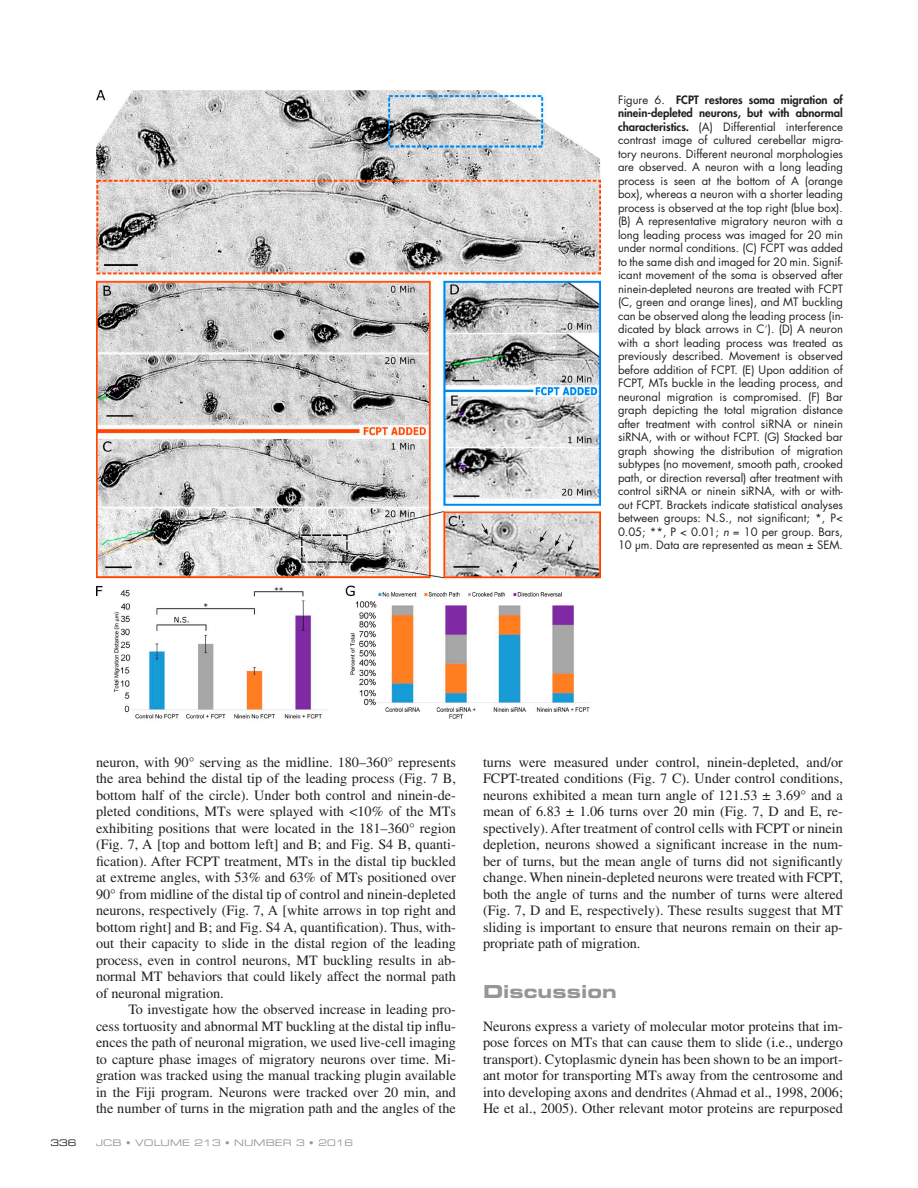
<style>
.page{position:relative;width:918px;height:1188px;background:#fff}
.page>*{position:absolute;margin:0;border:0;box-sizing:border-box;transform-origin:0 0}
.t1{font:18px "Eurostile LT Std Bold Ex 2";letter-spacing:.005em;color:#949698}
.t2{font:14.25px/16.5px "Times LT Std";color:#231f20;text-align:justify}
.t3{font:11.25px/13.5px "Futura Std";color:#231f20;text-align:justify}
.t4{font:9px "Eurostile LT Std Ex 2";letter-spacing:.01em;color:#949698}
.t5{font:9px "Eurostile LT Std Ex 2";color:#231f20}
.s1{font-weight:800}
.s2{font-family:"STIX General"}
.s3{font-style:italic}
</style>
<div class="page">
<img style="left:96px;top:90px;width:504px;height:629px">
<p class="t3" style="left:618px;top:93px;width:227px">Figure 6. <span class="s1">FCPT restores soma migration of ninein-depleted neurons, but with abnormal characteristics.</span> (A) Differential interference contrast image of cultured cerebellar migra&shy;tory neurons. Different neuronal morphologies are observed. A neuron with a long leading process is seen at the bottom of A (orange box), whereas a neuron with a shorter leading process is observed at the top right (blue box). (B) A representative migratory neuron with a long leading process was imaged for 20 min under normal conditions. (C) FCPT was added to the same dish and imaged for 20 min. Signif&shy;icant movement of the soma is observed after ninein-depleted neurons are treated with FCPT (C, green and orange lines), and MT buckling can be observed along the leading process (in&shy;dicated by black arrows in C<span class="s2">′</span>). (D) A neuron with a short leading process was treated as previously described. Movement is observed before addition of FCPT. (E) Upon addition of FCPT, MTs buckle in the leading process, and neuronal migration is compromised. (F) Bar graph depicting the total migration distance after treatment with control siRNA or ninein siRNA, with or without FCPT. (G) Stacked bar graph showing the distribution of migration subtypes (no movement, smooth path, crooked path, or direction reversal) after treatment with control siRNA or ninein siRNA, with or with&shy;out FCPT. Brackets indicate statistical analyses between groups: N.S., not significant; *, P&lt; 0.05; **, P &lt; 0.01; <span class="s3">n</span> = 10 per group. Bars, 10 µm. Data are represented as mean ± SEM.</p>
<p class="t2" style="left:96px;top:753px;width:362px">neuron, with 90° serving as the midline. 180–360° represents the area behind the distal tip of the leading process (Fig. 7 B, bottom half of the circle). Under both control and ninein-de&shy;pleted conditions, MTs were splayed with &lt;10% of the MTs exhibiting positions that were located in the 181–360° region (Fig. 7, A [top and bottom left] and B; and Fig. S4 B, quanti&shy;fication). After FCPT treatment, MTs in the distal tip buckled at extreme angles, with 53% and 63% of MTs positioned over 90° from midline of the distal tip of control and ninein-depleted neurons, respectively (Fig. 7, A [white arrows in top right and bottom right] and B; and Fig. S4 A, quantification). Thus, with&shy;out their capacity to slide in the distal region of the leading process, even in control neurons, MT buckling results in ab&shy;normal MT behaviors that could likely affect the normal path of neuronal migration.</p>
<p class="t2" style="left:96px;top:1001px;width:362px;text-indent:32px">To investigate how the observed increase in leading pro&shy;cess tortuosity and abnormal MT buckling at the distal tip influ&shy;ences the path of neuronal migration, we used live-cell imaging to capture phase images of migratory neurons over time. Mi&shy;gration was tracked using the manual tracking plugin available in the Fiji program. Neurons were tracked over 20 min, and the number of turns in the migration path and the angles of the</p>
<p class="t5" style="left:50px;top:1136px;width:28px">336</p>
<p class="t4" style="left:96px;top:1136px;width:259px">JCB • VOLUME 213 • NUMBER 3 • 2016</p>
<p class="t2" style="left:483px;top:753px;width:362px">turns were measured under control, ninein-depleted, and/or FCPT-treated conditions (Fig. 7 C). Under control conditions, neurons exhibited a mean turn angle of 121.53 ± 3.69° and a mean of 6.83 ± 1.06 turns over 20 min (Fig. 7, D and E, re&shy;spectively). After treatment of control cells with FCPT or ninein depletion, neurons showed a significant increase in the num&shy;ber of turns, but the mean angle of turns did not significantly change. When ninein-depleted neurons were treated with FCPT, both the angle of turns and the number of turns were altered (Fig. 7, D and E, respectively). These results suggest that MT sliding is important to ensure that neurons remain on their ap&shy;propriate path of migration.</p>
<p class="t1" style="left:483px;top:978px;width:135px">Discussion</p>
<p class="t2" style="left:483px;top:1017px;width:362px">Neurons express a variety of molecular motor proteins that im&shy;pose forces on MTs that can cause them to slide (i.e., undergo transport). Cytoplasmic dynein has been shown to be an import&shy;ant motor for transporting MTs away from the centrosome and into developing axons and dendrites (Ahmad et al., 1998, 2006; He et al., 2005). Other relevant motor proteins are repurposed</p>
</div>
